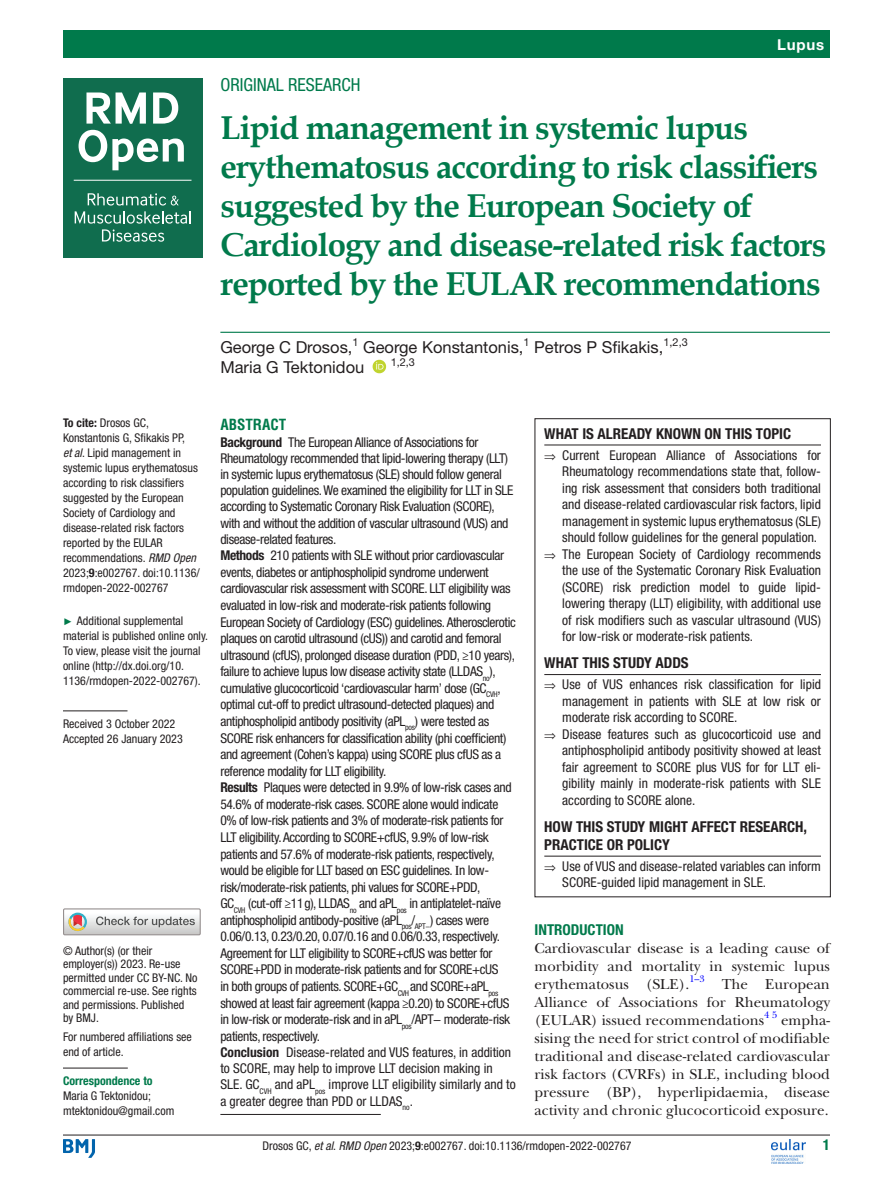
<style>
.page{position:relative;width:893px;height:1191px;background:#fff}
.page>*{position:absolute;margin:0;border:0;box-sizing:border-box;transform-origin:0 0}
.t1{font:700 33px/39px "Book Antiqua";letter-spacing:-.025em;color:#007a4b}
.t2{font:condensed 18px "Helvetica Neue LT Std";color:#007a4b}
.t3{font:16.5px "Helvetica Neue LT Std";color:#231f20}
.t4{font:15px/18px "New Baskerville";color:#231f20;text-align:justify}
.t5{font:700 condensed 15px/18px "Helvetica Neue LT Std";color:#231f20}
.t6{font:700 condensed 15px "Helvetica Neue LT Std";color:#007a4b}
.t7{font:700 condensed 15px "Helvetica";color:#007a4b}
.t8{font:700 15px "Helvetica Neue LT Std";letter-spacing:.055em;color:#fff}
.t9{font:condensed 13.5px/16.5px "Helvetica Neue LT Std";letter-spacing:-.025em;color:#231f20}
.t10{font:condensed 13.5px/16.5px "Helvetica Neue LT Std";color:#231f20}
.t11{font:condensed 12px/15px "Helvetica Neue LT Std";color:#231f20}
.t12{font:700 condensed 12px "Helvetica Neue LT Std";color:#007a4b}
.t13{font:10.95px "Helvetica Neue LT Std";color:#231f20}
.t14{font:9.9px "New Baskerville";color:#00f}
.s1{font-weight:700}
.s2{font-style:italic}
.s3{font-family:"Arial";font-stretch:normal;font-size:9.75px;color:#007a4b}
</style>
<div class="page">
<hr style="left:63px;top:1134px;width:767px;height:1px;background:#231f20">
<img style="left:771px;top:1139px;width:35px;height:24px">
<svg style="left:63px;top:1139px;width:32px;height:18px"></svg>
<hr style="left:220px;top:332px;width:610px;height:1px;background:#007a4b">
<svg style="left:373px;top:360px;width:13px;height:13px"></svg>
<hr style="left:63px;top:710px;width:65px;height:1px;background:#231f20">
<hr style="left:63px;top:1067px;width:65px;height:1px;background:#231f20">
<div style="left:63px;top:908px;width:138px;height:27px;border:1px solid #969090"></div>
<svg style="left:64px;top:909px;width:136px;height:25px"></svg>
<div style="left:63px;top:78px;width:139px;height:179px;background:#106d4e"></div>
<svg style="left:86px;top:92px;width:60px;height:32px"></svg>
<svg style="left:153px;top:92px;width:25px;height:32px"></svg>
<svg style="left:79px;top:130px;width:105px;height:40px"></svg>
<hr style="left:74px;top:180px;width:117px;height:1px;background:#fff">
<svg style="left:88px;top:193px;width:91px;height:12px"></svg>
<svg style="left:75px;top:211px;width:116px;height:31px"></svg>
<div style="left:63px;top:31px;width:767px;height:27px;background:#007a4b"></div>
<hr style="left:220px;top:1114px;width:161px;height:1px;background:#231f20">
<hr style="left:544px;top:445px;width:277px;height:1px;background:#231f20">
<hr style="left:544px;top:674px;width:277px;height:1px;background:#231f20">
<hr style="left:544px;top:856px;width:277px;height:1px;background:#231f20">
<div style="left:535px;top:418px;width:296px;height:479px;border:1px solid #231f20"></div>
<p class="t8" style="left:777px;top:35px;width:49px">Lupus</p>
<h2 class="t2" style="left:220px;top:74px;width:142px">ORIGINAL RESEARCH</h2>
<h1 class="t1" style="left:220px;top:108px;width:607px">Lipid management in systemic lupus erythematosus according to risk classifiers suggested by the European Society of Cardiology and disease-related risk factors reported by the EULAR recommendations</h1>
<p class="t3" style="left:220px;top:338px;width:134px">George C Drosos,</p>
<p class="t13" style="left:353px;top:336px;width:8px">1</p>
<p class="t3" style="left:363px;top:338px;width:162px">George Konstantonis,</p>
<p class="t13" style="left:523px;top:336px;width:8px">1</p>
<p class="t3" style="left:534px;top:338px;width:131px">Petros P Sfikakis,</p>
<p class="t13" style="left:663px;top:336px;width:26px">1,2,3</p>
<p class="t3" style="left:220px;top:357px;width:145px">Maria G Tektonidou</p>
<p class="t13" style="left:391px;top:355px;width:26px">1,2,3</p>
<p class="t11" style="left:63px;top:415px;width:138px"><span class="s1">To cite:</span> Drosos GC,<br>Konstantonis G, Sfikakis PP,<br><span class="s2">et al</span>. Lipid management in systemic lupus erythematosus according to risk classifiers suggested by the European<br>Society of Cardiology and disease-related risk factors reported by the EULAR recommendations. <span class="s2">RMD Open<br></span>2023;<span class="s1">9</span>:e002767. doi:10.1136/ rmdopen-2022-002767</p>
<p class="t11" style="left:63px;top:613px;width:147px"><span class="s3">►</span> Additional supplemental material is published online only.<br>To view, please visit the journal online (http://dx.doi.org/10.<br>1136/rmdopen-2022-002767).</p>
<p class="t11" style="left:63px;top:716px;width:121px">Received 3 October 2022<br>Accepted 26 January 2023</p>
<p class="t11" style="left:63px;top:943px;width:136px;line-height:13.5px">© Author(s) (or their employer(s)) 2023. Re-use permitted under CC BY-NC. No commercial re-use. See rights and permissions. Published by BMJ.</p>
<p class="t11" style="left:63px;top:1029px;width:130px">For numbered affiliations see end of article.</p>
<p class="t12" style="left:63px;top:1073px;width:91px">Correspondence to</p>
<p class="t11" style="left:63px;top:1088px;width:113px">Maria G Tektonidou; mtektonidou@gmail.com</p>
<p class="t7" style="left:220px;top:415px;width:67px">ABSTRACT</p>
<p class="t9" style="left:220px;top:433px;width:297px"><span class="s1">Background</span> The European Alliance of Associations for Rheumatology recommended that lipid-lowering therapy (LLT) in systemic lupus erythematosus (SLE) should follow general population guidelines. We examined the eligibility for LLT in SLE according to Systematic Coronary Risk Evaluation (SCORE), with and without the addition of vascular ultrasound (VUS) and disease-related features.<br><span class="s1">Methods</span> 210 patients with SLE without prior cardiovascular events, diabetes or antiphospholipid syndrome underwent cardiovascular risk assessment with SCORE. LLT eligibility was evaluated in low-risk and moderate-risk patients following European Society of Cardiology (ESC) guidelines. Atherosclerotic plaques on carotid ultrasound (cUS)) and carotid and femoral ultrasound (cfUS), prolonged disease duration (PDD, ≥10 years), failure to achieve lupus low disease activity state (LLDAS<sub>no</sub>), cumulative glucocorticoid ‘cardiovascular harm’ dose (GC<sub>CVH</sub>, optimal cut-off to predict ultrasound-detected plaques) and antiphospholipid antibody positivity (aPL<sub>pos</sub>) were tested as SCORE risk enhancers for classification ability (phi coefficient) and agreement (Cohen’s kappa) using SCORE plus cfUS as a reference modality for LLT eligibility.<br><span class="s1">Results</span> Plaques were detected in 9.9% of low-risk cases and 54.6% of moderate-risk cases. SCORE alone would indicate 0% of low-risk patients and 3% of moderate-risk patients for LLT eligibility. According to SCORE+cfUS, 9.9% of low-risk patients and 57.6% of moderate-risk patients, respectively, would be eligible for LLT based on ESC guidelines. n low&shy;risk/moderate-risk patients, phi values for SCORE+PDD,<br>GC<sub>CVH</sub> (cut-off ≥11g), LLDAS<sub>no</sub> and aPL<sub>pos</sub> in antiplatelet-naïve antiphospholipid antibody-positive (aPL<sub>pos</sub>/<sub>APT−</sub>) cases were 0.06/0.13, 0.23/0.20, 0.07/0.16 and 0.06/0.33, respectively.<br>Agreement for LLT eligibility to SCORE+cfUS was better for SCORE+PDD in moderate-risk patients and for SCORE+cUS<br>in both groups of patients. SCORE+GC<sub>CVH</sub> and SCORE+aPL<sub>pos </sub>showed at least fair agreement (kappa ≥0.20) to SCORE+cfUS in low-risk or moderate-risk and in aPL<sub>pos</sub>/APT− moderate-risk patients, respectively.<br><span class="s1">Conclusion</span> Disease-related and VUS features, in addition to SCORE, may help to improve LLT decision making in SLE. GC<sub>CVH</sub> and aPL<sub>pos</sub> improve LLT eligibility similarly and to a greater degree than PDD or LLDAS<sub>no</sub>.</p>
<p class="t5" style="left:544px;top:424px;width:248px">WHAT IS ALREADY KNOWN ON THIS TOPIC</p>
<p class="t10" style="left:544px;top:447px;width:278px">⇒ Current European Alliance of Associations for</p>
<p class="t10" style="left:562px;top:463px;width:260px">Rheumatology recommendations state that, follow-</p>
<p class="t10" style="left:562px;top:480px;width:260px">ing risk assessment that considers both traditional</p>
<p class="t10" style="left:562px;top:496px;width:260px">and disease-related cardiovascular risk factors, lipid</p>
<p class="t10" style="left:562px;top:513px;width:260px">management in systemic lupus erythematosus (SLE)</p>
<p class="t10" style="left:562px;top:529px;width:256px">should follow guidelines for the general population.</p>
<p class="t10" style="left:544px;top:546px;width:278px">⇒ The European Society of Cardiology recommends</p>
<p class="t10" style="left:562px;top:562px;width:260px">the use of the Systematic Coronary Risk Evaluation</p>
<p class="t10" style="left:562px;top:579px;width:260px">(SCORE) risk prediction model to guide lipid-</p>
<p class="t10" style="left:562px;top:595px;width:260px">lowering therapy (LLT) eligibility, with additional use</p>
<p class="t10" style="left:562px;top:612px;width:260px">of risk modifiers such as vascular ultrasound (VUS)</p>
<p class="t10" style="left:562px;top:628px;width:192px">for low-risk or moderate-risk patients.</p>
<p class="t5" style="left:544px;top:654px;width:146px">WHAT THIS STUDY ADDS</p>
<p class="t10" style="left:544px;top:676px;width:278px">⇒ Use of VUS enhances risk classification for lipid</p>
<p class="t10" style="left:562px;top:693px;width:260px">management in patients with SLE at low risk or</p>
<p class="t10" style="left:562px;top:709px;width:177px">moderate risk according to SCORE.</p>
<p class="t10" style="left:544px;top:726px;width:278px">⇒ Disease features such as glucocorticoid use and</p>
<p class="t10" style="left:562px;top:742px;width:260px">antiphospholipid antibody positivity showed at least</p>
<p class="t10" style="left:562px;top:759px;width:260px">fair agreement to SCORE plus VUS for for LLT eli-</p>
<p class="t10" style="left:562px;top:775px;width:260px">gibility mainly in moderate-risk patients with SLE</p>
<p class="t10" style="left:562px;top:792px;width:134px">according to SCORE alone.</p>
<p class="t5" style="left:544px;top:817px;width:264px">HOW THIS STUDY MIGHT AFFECT RESEARCH,<br>PRACTICE OR POLICY</p>
<p class="t10" style="left:562px;top:858px;width:260px;text-indent:-18px">⇒ Use of VUS and disease-related variables can inform<br>SCORE-guided lipid management in SLE.</p>
<p class="t6" style="left:535px;top:920px;width:91px">INTRODUCTION</p>
<p class="t4" style="left:535px;top:939px;width:297px">Cardiovascular disease is a leading cause of morbidity and mortality in systemic lupus erythematosus (SLE).</p>
<p class="t14" style="left:689px;top:973px;width:17px">1–3</p>
<p class="t4" style="left:535px;top:975px;width:297px;text-indent:187px">The European Alliance of Associations for Rheumatology (EULAR) issued recommendations<sup>4</sup> <sup>5</sup> empha&shy;sising the need for strict control of modifiable traditional and disease-related cardiovascular risk factors (CVRFs) in SLE, including blood pressure (BP), hyperlipidaemia, disease activity and chronic glucocorticoid exposure.</p>
<p class="t11" style="left:263px;top:1138px;width:370px">Drosos GC, <span class="s2">et al</span>. <span class="s2">RMD Open</span> 2023;<span class="s1">9</span>:e002767. doi:10.1136/rmdopen-2022-002767</p>
<p class="t6" style="left:823px;top:1135px;width:9px">1</p>
</div>
